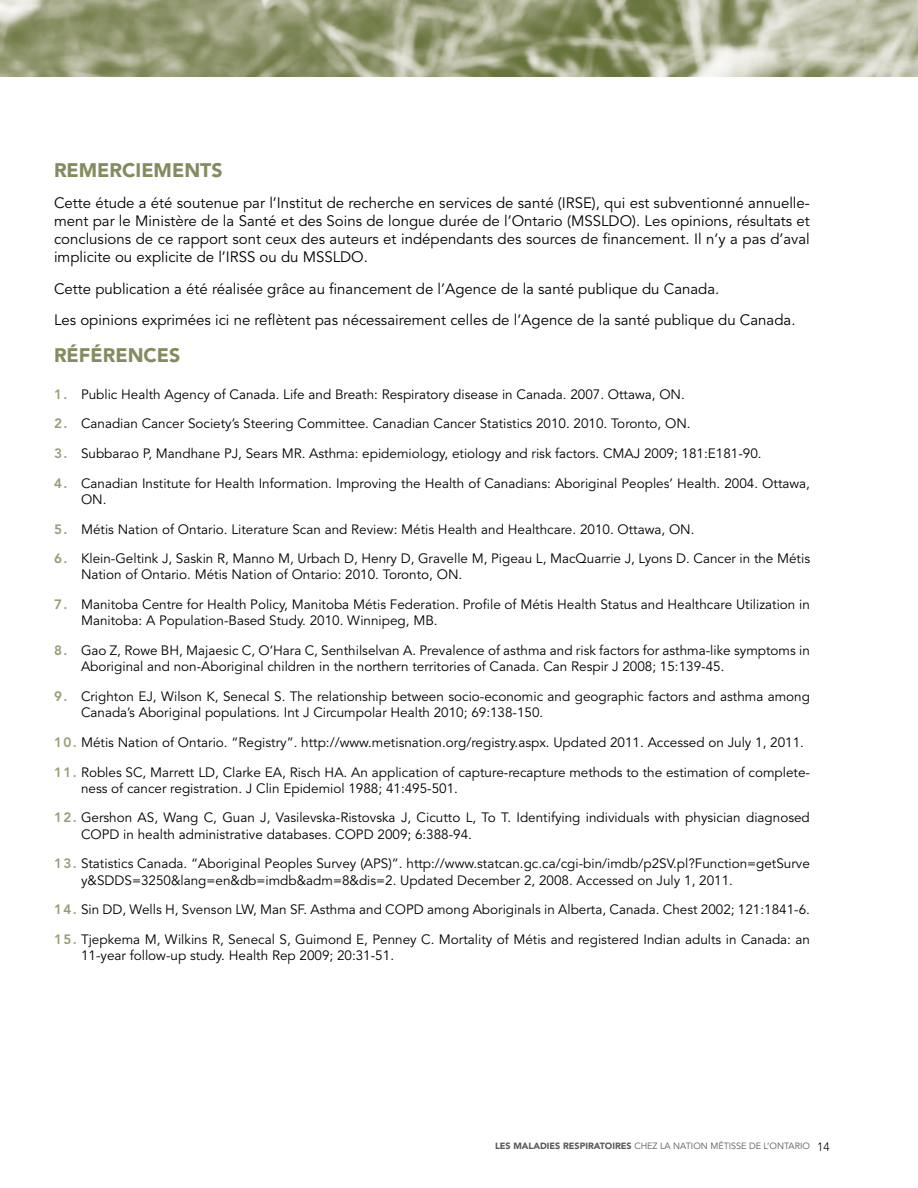
<style>
.page{position:relative;width:918px;height:1188px;background:#fff}
.page>*{position:absolute;margin:0;border:0;box-sizing:border-box;transform-origin:0 0}
.t1{font:900 19.5px "Avenir LT Std";color:#838b5f}
.t2{font:15px/18px "Avenir LT Std";color:#000;text-align:justify}
.t3{font:13.5px/16.2px "Avenir LT Std";color:#000}
.t4{font:9px "Avenir LT Std";color:#58595b}
.s1{font-weight:800;color:#979c77}
.s2{font-weight:900}
.s3{font-weight:300;font-size:12px;color:#000}
</style>
<div class="page">
<img style="left:0;top:0;width:918px;height:77px">
<h1 class="t1" style="left:54px;top:158px;width:170px">REMERCIEMENTS</h1>
<p class="t2" style="left:54px;top:195px;width:757px">Cette étude a été soutenue par l’Institut de recherche en services de santé (IRS E), qui est subventionné annuelle&shy;ment par le Ministère de la Santé et des Soins de longue durée de l’Ontario (MSS LDO). Les opinions, résultats et conclusions de ce rapport sont ceux des auteurs et indépendants des sources de financement. Il n’y a pas d’aval implicite ou explicite de l’IRSS</p>
<p class="t2" style="left:54px;top:242px;width:743px;line-height:31.5px;text-align:left;text-indent:206px">ou du MSSLDO.<br>Cette publication a été réalisée grâce au financement de l’Agence de la santé publique du Canada.<br>Les opinions exprimées ici ne reflètent pas nécessairement celles de l’Agence de la santé publique du Canada.</p>
<h1 class="t1" style="left:54px;top:344px;width:128px">RÉFÉRENCES</h1>
<p class="t3" style="left:54px;top:386px;width:632px"><span class="s1">1.</span> Public Health Agency of Canada. Life and Breath: Respiratory disease in Canada. 2007. Ottawa, ON.</p>
<p class="t3" style="left:54px;top:416px;width:638px"><span class="s1">2.</span> Canadian Cancer Society’s Steering Committee. Canadian Cancer Statistics 2010. 2010. Toronto, ON.</p>
<p class="t3" style="left:54px;top:446px;width:709px"><span class="s1">3.</span> Subbarao P, Mandhane PJ, Sears MR. Asthma: epidemiology, etiology and risk factors. CMAJ 2009; 181:E181-90.</p>
<p class="t3" style="left:81px;top:475px;width:731px;text-indent:-27px"><span class="s1">4.</span> Canadian Institute for Health Information. Improving the Health of Canadians: Aboriginal Peoples’ Health. 2004. Ottawa,<br>ON.</p>
<p class="t3" style="left:54px;top:521px;width:642px"><span class="s1">5.</span> Métis Nation of Ontario. Literature Scan and Review: Métis Health and Healthcare. 2010. Ottawa, ON.</p>
<p class="t3" style="left:81px;top:551px;width:731px;text-indent:-27px"><span class="s1">6.</span> Klein-Geltink J, Saskin R, Manno M, Urbach D, Henry D, Gravelle M, Pigeau L, MacQuarrie J, Lyons D. Cancer in the Métis<br>Nation of Ontario. Métis Nation of Ontario: 2010. Toronto, ON.</p>
<p class="t3" style="left:81px;top:597px;width:730px;text-indent:-27px"><span class="s1">7.</span> Manitoba Centre for Health Policy, Manitoba Métis Federation. Profile of Métis Health Status and Healthcare Utilization in<br>Manitoba: A Population-Based Study. 2010. Winnipeg, MB.</p>
<p class="t3" style="left:81px;top:643px;width:730px;text-indent:-27px"><span class="s1">8.</span> Gao Z, Rowe BH, Majaesic C, O’Hara C, Senthilselvan A. Prevalence of asthma and risk factors for asthma-like symptoms in<br>Aboriginal and non-Aboriginal children in the northern territories of Canada. Can Respir J 2008; 15:139-45.</p>
<p class="t3" style="left:81px;top:689px;width:731px;text-indent:-27px"><span class="s1">9.</span> Crighton EJ, Wilson K, Senecal S. The relationship between socio-economic and geographic factors and asthma among<br>Canada’s Aboriginal populations. Int J Circumpolar Health 2010; 69:138-150.</p>
<p class="t3" style="left:54px;top:735px;width:752px"><span class="s1">10.</span> Métis Nation of Ontario. “Registry”. http://www.metisnation.org/registry.aspx. Updated 2011. Accessed on July 1, 2011.</p>
<p class="t3" style="left:81px;top:764px;width:731px;text-indent:-27px"><span class="s1">11.</span> Robles SC, Marrett LD, Clarke EA, Risch HA. An application of capture-recapture methods to the estimation of complete&shy;ness of cancer registration. J Clin Epidemiol 1988; 41:495-501.</p>
<p class="t3" style="left:81px;top:810px;width:730px;text-indent:-27px"><span class="s1">12.</span> Gershon AS, Wang C, Guan J, Vasilevska-Ristovska J, Cicutto L, To T. Identifying individuals with physician diagnosed<br>COPD in health administrative databases. COPD 2009; 6:388-94.</p>
<p class="t3" style="left:81px;top:856px;width:730px;text-indent:-27px"><span class="s1">13.</span> Statistics Canada. “Aboriginal Peoples Survey (APS)”. http://www.statcan.gc.ca/cgi-bin/imdb/p2SV.pl?Function=getSurve y&amp;SDDS=3250&amp;lang=en&amp;db=imdb&amp;adm=8&amp;dis=2. Updated December 2, 2008. Accessed on July 1, 2011.</p>
<p class="t3" style="left:54px;top:902px;width:757px"><span class="s1">14.</span> Sin DD, Wells H, Svenson LW, Man SF. Asthma and COPD among Aboriginals in Alberta, Canada. Chest 2002; 121:1841-6.</p>
<p class="t3" style="left:81px;top:932px;width:731px;text-indent:-27px"><span class="s1">15.</span> Tjepkema M, Wilkins R, Senecal S, Guimond E, Penney C. Mortality of Métis and registered Indian adults in Canada: an<br>11-year follow-up study. Health Rep 2009; 20:31-51.</p>
<p class="t4" style="left:495px;top:1141px;width:336px"><span class="s2">LES MALADIES RESPIRATOIRES</span> CHEZ LA NATION MÉTISSE DE L’ONTARIO <span class="s3">14</span></p>
</div>
